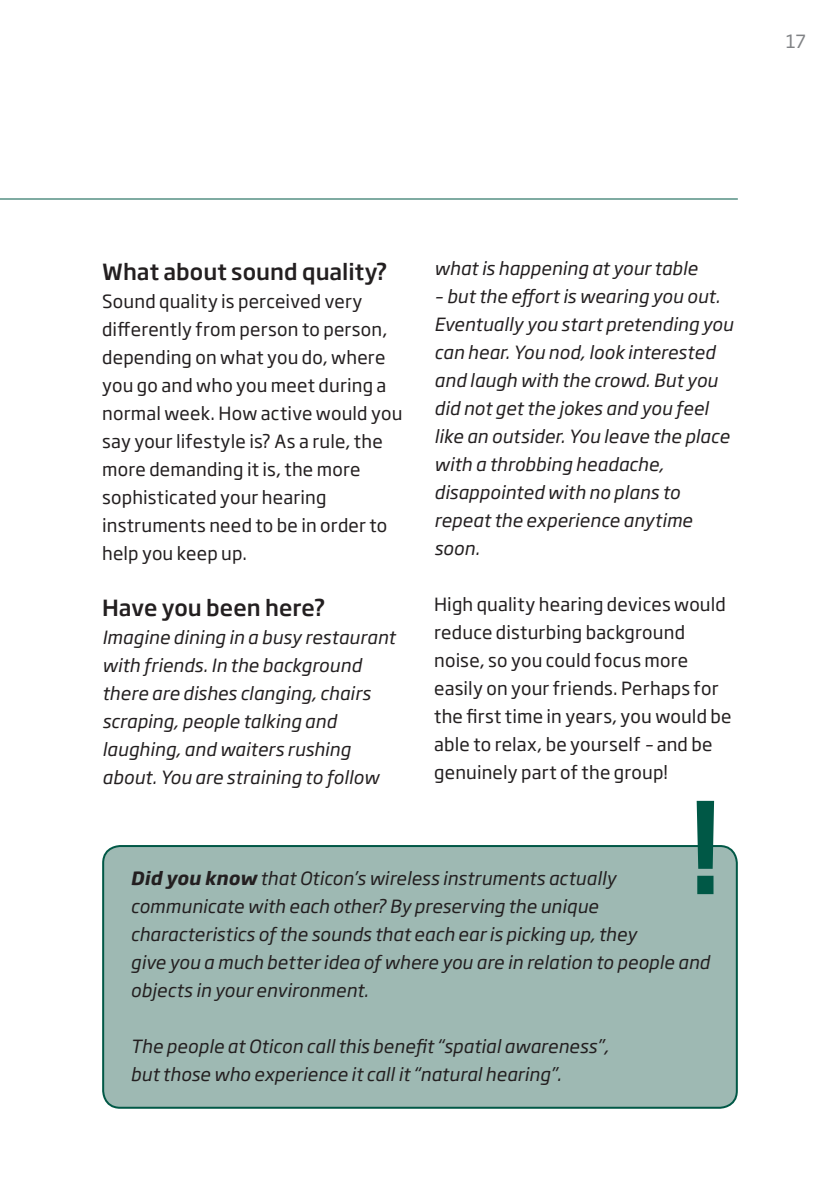
<style>
.page{position:relative;width:840px;height:1191px;background:#fff}
.page>*{position:absolute;margin:0;border:0;box-sizing:border-box;transform-origin:0 0}
.t1{font:500 120px "Soho Gothic Pro";color:#005846}
.t2{font:500 22px "Soho Gothic Pro";color:#231f20}
.t3{font:italic 18px/28px "Soho Gothic Pro";letter-spacing:.01em;color:#231f20}
.t4{font:18px/28px "Soho Gothic Pro";letter-spacing:.01em;color:#231f20}
.t5{font:18px "Soho Gothic Pro";color:#808285}
.s1{font-style:italic}
.s2{font-weight:700}
</style>
<div class="page">
<hr style="left:0;top:198px;width:737px;height:1px;background:#005846">
<div style="left:103px;top:846px;width:633px;height:261px;background:#9eb9b3"></div>
<div style="left:102px;top:845px;width:635px;height:263px;border:2px solid #005846;border-radius:17px"></div>
<p class="t5" style="left:785px;top:28px;width:22px">17</p>
<p class="t2" style="left:102px;top:254px;width:287px">What about sound quality?</p>
<p class="t4" style="left:102px;top:286px;width:301px">Sound quality is perceived very differently from person to person, depending on what you do, where you go and who you meet during a normal week. How active would you say your lifestyle is? As a rule, the more demanding it is, the more sophisticated your hearing instruments need to be in order to help you keep up.</p>
<p class="t2" style="left:102px;top:590px;width:225px">Have you been here?</p>
<p class="t3" style="left:102px;top:622px;width:294px">Imagine dining in a busy restaurant with friends. In the background there are dishes clanging, chairs scraping, people talking and laughing, and waiters rushing about. You are straining to follow</p>
<p class="t3" style="left:434px;top:253px;width:265px">what is happening at your table</p>
<p class="t3" style="left:434px;top:281px;width:300px">– but the effort is wearing you out.<br>Eventually you start pretending you can hear. You nod, look interested and laugh with the crowd. But you did not get the jokes and you feel like an outsider. You leave the place with a throbbing headache, disappointed with no plans to repeat the experience anytime soon.</p>
<p class="t4" style="left:434px;top:589px;width:299px">High quality hearing devices would reduce disturbing background noise, so you could focus more easily on your friends. Perhaps for the first time in years, you would be able to relax, be yourself <span class="s1">–</span> and be genuinely part of the group!</p>
<h1 class="t1" style="left:687px;top:755px;width:38px">!</h1>
<p class="t3" style="left:130px;top:863px;width:580px"><span class="s2">Did you know</span> that Oticon’s wireless instruments actually communicate with each other? By preserving the unique characteristics of the sounds that each ear is picking up, they<br>give you a much better idea of where you are in relation to people and objects in your environment.</p>
<p class="t3" style="left:130px;top:1031px;width:479px">The people at Oticon call this benefit “spatial awareness”, but those who experience it call it “natural hearing”.</p>
</div>
